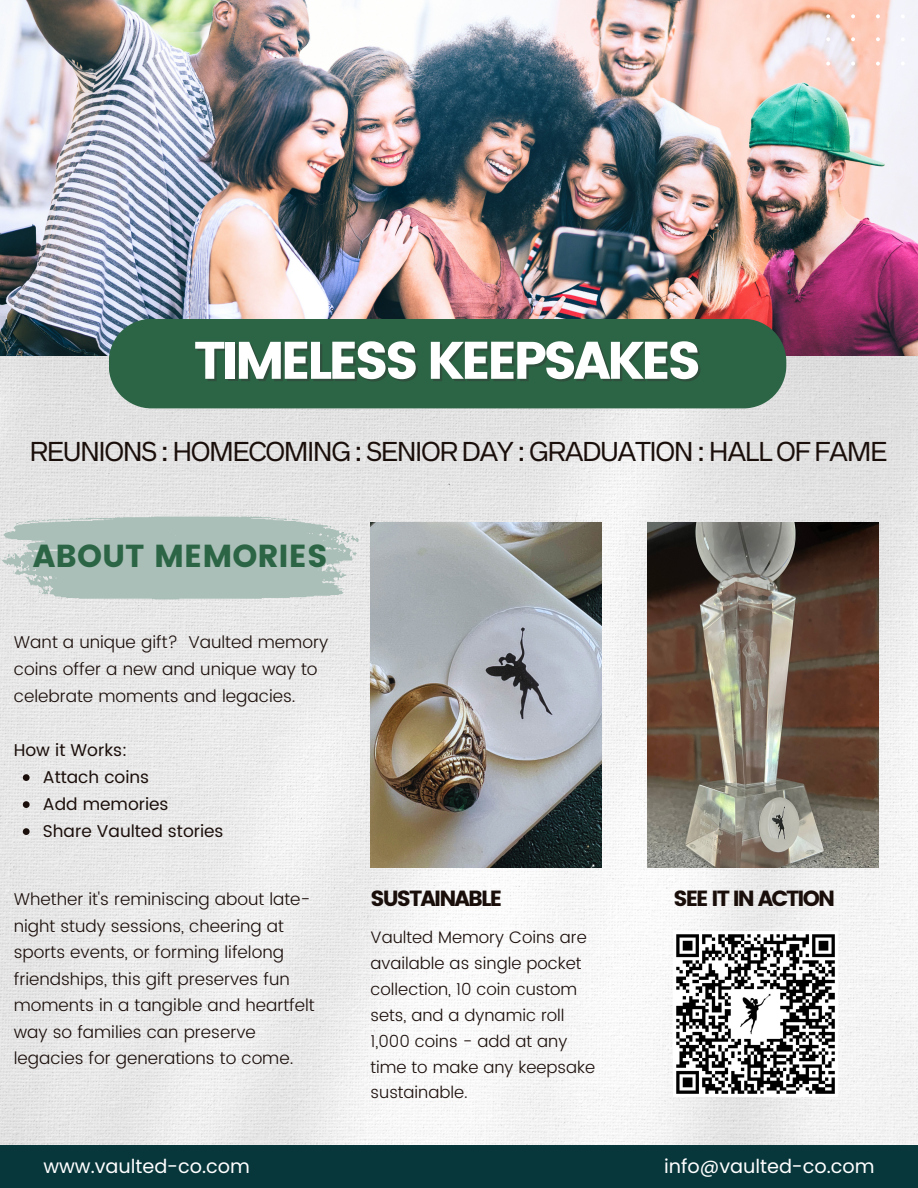
<style>
.page{position:relative;width:918px;height:1188px;background:#fff}
.page>*{position:absolute;margin:0;border:0;box-sizing:border-box;transform-origin:0 0}
.t1{font:52.65px "Poppins";letter-spacing:-.075em;color:#fff}
.t2{font:31.8px "Poppins";color:#2c6545}
.t3{font:24.6px "Radnika Next";letter-spacing:-.085em;color:#1a0e0a}
.t4{font:21.9px "Poppins";letter-spacing:-.085em;color:#1a0e0a}
.t5{font:19.2px "Poppins";color:#fff}
.t6{font:300 17.1px/26.5px "Poppins";color:#1a0e0a}
.t7{font:17.1px "Poppins";color:#1a0e0a}
.t8{font:300 16.65px/25.8px "Poppins";color:#1a0e0a}
</style>
<div class="page">
<img style="left:0;top:356px;width:918px;height:789px">
<img style="left:0;top:0;width:918px;height:356px">
<img style="left:371px;top:522px;width:230px;height:346px">
<img style="left:647px;top:522px;width:231px;height:346px">
<div style="left:0;top:1145px;width:918px;height:43px;background:#07363b"></div>
<div style="left:109px;top:319px;width:677px;height:89px;background:#2c6545"></div>
<svg style="left:0;top:516px;width:359px;height:84px;background:#b3c5bf"></svg>
<svg style="left:826px;top:14px;width:4px;height:4px"></svg>
<svg style="left:851px;top:14px;width:4px;height:4px"></svg>
<svg style="left:876px;top:14px;width:4px;height:4px"></svg>
<svg style="left:901px;top:14px;width:4px;height:4px"></svg>
<svg style="left:826px;top:37px;width:4px;height:4px"></svg>
<svg style="left:851px;top:37px;width:4px;height:4px"></svg>
<svg style="left:876px;top:37px;width:4px;height:4px"></svg>
<svg style="left:901px;top:37px;width:4px;height:4px"></svg>
<svg style="left:826px;top:62px;width:4px;height:4px"></svg>
<svg style="left:851px;top:62px;width:4px;height:4px"></svg>
<svg style="left:876px;top:62px;width:4px;height:4px"></svg>
<svg style="left:901px;top:62px;width:4px;height:4px"></svg>
<img style="left:673px;top:932px;width:165px;height:164px">
<svg style="left:23px;top:774px;width:7px;height:7px"></svg>
<svg style="left:23px;top:801px;width:7px;height:7px"></svg>
<svg style="left:23px;top:828px;width:7px;height:7px"></svg>
<p class="t1" style="left:194px;top:330px;width:509px">TIMELESS KEEPSAKES</p>
<p class="t3" style="left:29px;top:437px;width:860px">REUNIONS : HOMECOMING : SENIOR DAY : GRADUATION : HALL OF FAME</p>
<p class="t2" style="left:33px;top:537px;width:296px">ABOUT MEMORIES</p>
<p class="t6" style="left:14px;top:629px;width:316px;line-height:27px">Want a unique gift? Vaulted memory coins offer a new and unique way to celebrate moments and legacies.</p>
<p class="t7" style="left:14px;top:740px;width:115px">How it Works:</p>
<p class="t7" style="left:43px;top:767px;width:108px">Attach coins</p>
<p class="t7" style="left:43px;top:794px;width:127px">Add memories</p>
<p class="t7" style="left:43px;top:821px;width:182px">Share Vaulted stories</p>
<p class="t6" style="left:14px;top:886px;width:302px">Whether it's reminiscing about late&shy;night study sessions, cheering at sports events, or forming lifelong friendships, this gift preserves fun moments in a tangible and heartfelt way so families can preserve legacies for generations to come.</p>
<p class="t4" style="left:371px;top:885px;width:133px">SUSTAINABLE</p>
<p class="t8" style="left:371px;top:925px;width:226px">Vaulted Memory Coins are available as single pocket collection, 10 coin custom sets, and a dynamic roll<br>1,000 coins - add at any time to make any keepsake sustainable.</p>
<p class="t4" style="left:673px;top:885px;width:163px">SEE IT IN ACTION</p>
<p class="t5" style="left:43px;top:1153px;width:208px">www.vaulted-co.com</p>
<p class="t5" style="left:664px;top:1153px;width:212px">info@vaulted-co.com</p>
</div>
